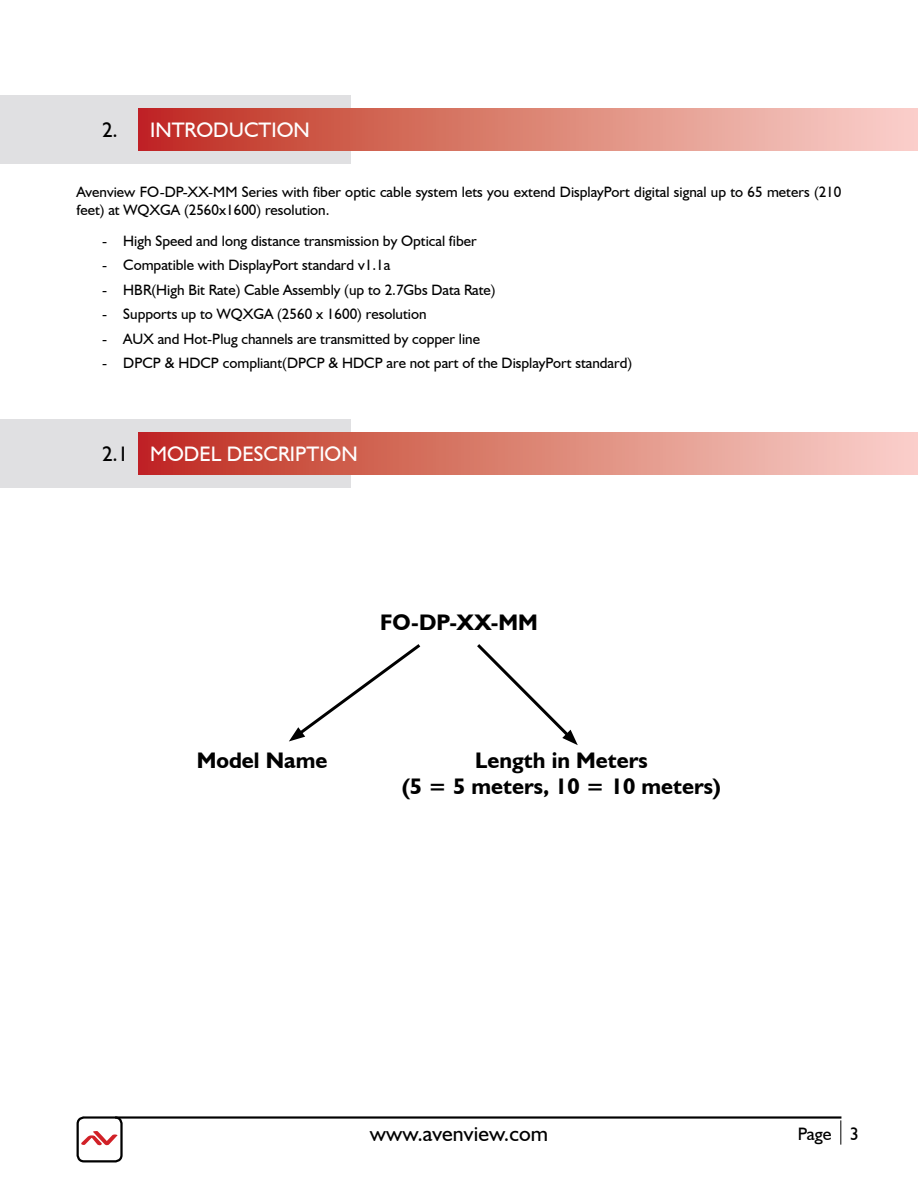
<style>
.page{position:relative;width:918px;height:1188px;background:#fff}
.page>*{position:absolute;margin:0;border:0;box-sizing:border-box;transform-origin:0 0}
.t1{font:700 22.5px/25.8px "Humanist 521 BT";color:#000;text-align:center}
.t2{font:21.75px "Humanist 521 BT";letter-spacing:.005em;color:#000}
.t3{font:21px "Humanist 521 BT";color:#fff}
.t4{font:18px "Humanist 521 BT";color:#000}
.t5{font:15px/18.8px "Humanist 521 BT";color:#000}
.s1{color:#000}
</style>
<div class="page">
<hr style="left:84px;top:1116px;width:757px;height:3px;background:#000">
<svg style="left:840px;top:1120px;width:1px;height:25px"></svg>
<svg style="left:81px;top:1131px;width:37px;height:15px"></svg>
<div style="left:77px;top:1116px;width:46px;height:46px;border:2px solid #000;border-radius:6px"></div>
<div style="left:0;top:96px;width:351px;height:68px;background:#e0e0e2"></div>
<div style="left:138px;top:109px;width:780px;height:42px;background:linear-gradient(to right,#be2d1e,#fad5cb)"></div>
<div style="left:0;top:420px;width:351px;height:68px;background:#e0e0e2"></div>
<div style="left:138px;top:433px;width:780px;height:42px;background:linear-gradient(to right,#be2d1e,#fad5cb)"></div>
<svg style="left:289px;top:644px;width:132px;height:97px"></svg>
<svg style="left:477px;top:644px;width:101px;height:101px"></svg>
<h3 class="t3" style="left:102px;top:117px;width:69px"><span class="s1">2.</span> Introd</h3>
<h3 class="t3" style="left:229px;top:117px;width:29px">uction</h3>
<p class="t5" style="left:77px;top:182px;width:766px">Avenview FO-DP-XX-MM Series with fiber optic cable system lets you extend DisplayPort digital signal up to 65 meters (210 feet) at WQXGA (2560x1600) resolution.</p>
<p class="t5" style="left:102px;top:231px;width:376px">- High Speed and long distance transmission by Optical fiber</p>
<p class="t5" style="left:102px;top:256px;width:290px">- Compatible with DisplayPort standard v1.1a</p>
<p class="t5" style="left:102px;top:280px;width:395px">- HBR(High Bit Rate) Cable Assembly (up to 2.7Gbs Data Rate)</p>
<p class="t5" style="left:102px;top:304px;width:326px">- Supports up to WQXGA (2560 x 1600) resolution</p>
<p class="t5" style="left:102px;top:329px;width:380px">- AUX and Hot-Plug channels are transmitted by copper line</p>
<p class="t5" style="left:102px;top:353px;width:532px">- DPCP &amp; HDCP compliant(DPCP &amp; HDCP are not part of the DisplayPort standard)</p>
<h3 class="t3" style="left:102px;top:441px;width:81px"><span class="s1">2.1</span> Mode</h3>
<h3 class="t3" style="left:211px;top:441px;width:43px">l Descri</h3>
<h3 class="t3" style="left:295px;top:441px;width:25px">ption</h3>
<h1 class="t1" style="left:197px;top:747px;width:132px">Model Name</h1>
<h1 class="t1" style="left:380px;top:609px;width:159px">FO-DP-XX-MM</h1>
<h1 class="t1" style="left:402px;top:747px;width:321px">Length in Meters<br>(5 = 5 meters, 10 = 10 meters)</h1>
<h2 class="t2" style="left:370px;top:1120px;width:180px">www.avenview.com</h2>
<p class="t4" style="left:798px;top:1123px;width:62px">Page 3</p>
</div>
